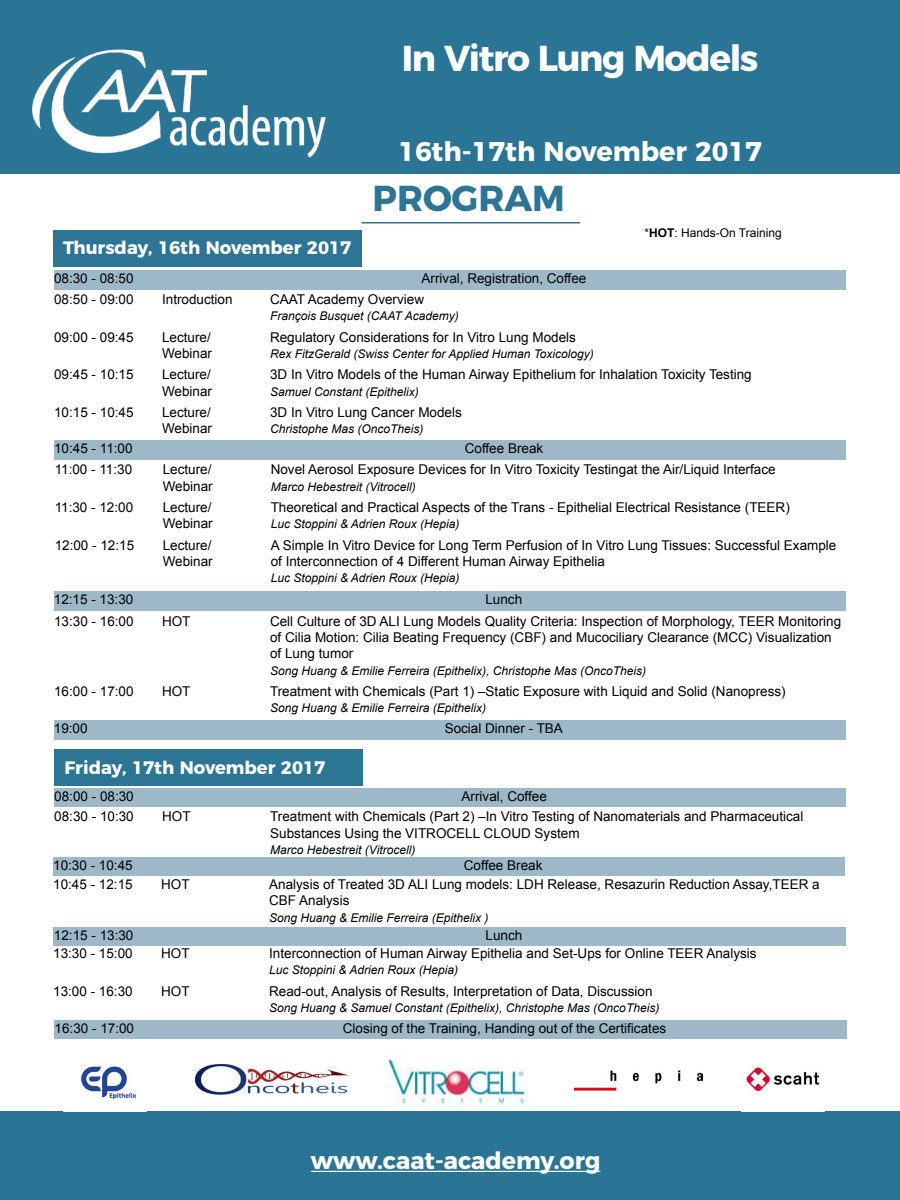
<style>
.page{position:relative;width:900px;height:1200px;background:#fff}
.page>*{position:absolute;margin:0;border:0;box-sizing:border-box;transform-origin:0 0}
.t1{font:700 36px "Montserrat";letter-spacing:-.04em;color:#fff}
.t2{font:700 36px "Montserrat";color:#2c7595}
.t3{font:700 27px "Montserrat";color:#fff}
.t4{font:700 23.7px "Montserrat";color:#fff}
.t5{font:700 18px "Montserrat";color:#fff}
.t6{font:13.5px/16.2px "Arial";color:#000}
.t7{font:italic 12px "Arial";color:#000}
.t8{font:12px "Arial";color:#000}
.s1{font-weight:700}
</style>
<div class="page">
<div style="left:0;top:0;width:900px;height:174px;background:#2a7595"></div>
<img style="left:32px;top:49px;width:294px;height:109px">
<div style="left:0;top:1112px;width:900px;height:88px;background:#2a7595"></div>
<hr style="left:311px;top:1171px;width:289px;height:1px;background:#fff">
<hr style="left:362px;top:222px;width:218px;height:2px;background:#2c7595">
<div style="left:53px;top:231px;width:309px;height:36px;background:#2c7595"></div>
<div style="left:54px;top:270px;width:792px;height:20px;background:#9db9c8"></div>
<div style="left:54px;top:440px;width:792px;height:19px;background:#9db9c8"></div>
<div style="left:54px;top:591px;width:792px;height:19px;background:#9db9c8"></div>
<div style="left:54px;top:720px;width:792px;height:19px;background:#9db9c8"></div>
<div style="left:55px;top:749px;width:308px;height:36px;background:#2c7595"></div>
<div style="left:54px;top:788px;width:792px;height:19px;background:#9db9c8"></div>
<div style="left:53px;top:857px;width:792px;height:19px;background:#9db9c8"></div>
<div style="left:54px;top:927px;width:792px;height:19px;background:#9db9c8"></div>
<img style="left:81px;top:1066px;width:56px;height:34px">
<img style="left:196px;top:1065px;width:151px;height:30px">
<img style="left:387px;top:1058px;width:141px;height:48px">
<img style="left:746px;top:1067px;width:74px;height:25px">
<img style="left:574px;top:1070px;width:128px;height:21px">
<div style="left:55px;top:1020px;width:792px;height:19px;background:#9db9c8"></div>
<h1 class="t1" style="left:402px;top:28px;width:358px">In Vitro Lung Models</h1>
<h2 class="t3" style="left:398px;top:129px;width:365px">16th-17th November 2017</h2>
<h1 class="t2" style="left:373px;top:169px;width:194px">PROGRAM</h1>
<p class="t8" style="left:644px;top:225px;width:139px">*<span class="s1">HOT</span>: Hands-On Training</p>
<h3 class="t5" style="left:63px;top:233px;width:290px">Thursday, 16th November 2017</h3>
<p class="t6" style="left:54px;top:270px;width:81px">08:30 - 08:50</p>
<p class="t6" style="left:422px;top:270px;width:166px">Arrival, Registration, Coffee</p>
<p class="t6" style="left:54px;top:291px;width:81px">08:50 - 09:00</p>
<p class="t6" style="left:162px;top:291px;width:72px">Introduction</p>
<p class="t6" style="left:270px;top:291px;width:156px">CAAT Academy Overview</p>
<p class="t7" style="left:270px;top:308px;width:190px">François Busquet (CAAT Academy)</p>
<p class="t6" style="left:54px;top:329px;width:81px">09:00 - 09:45</p>
<p class="t6" style="left:162px;top:329px;width:50px">Lecture/</p>
<p class="t6" style="left:270px;top:329px;width:307px">Regulatory Considerations for In Vitro Lung Models</p>
<p class="t6" style="left:162px;top:345px;width:52px">Webinar</p>
<p class="t7" style="left:270px;top:346px;width:325px">Rex FitzGerald (Swiss Center for Applied Human Toxicology)</p>
<p class="t6" style="left:54px;top:367px;width:81px">09:45 - 10:15</p>
<p class="t6" style="left:162px;top:367px;width:50px">Lecture/</p>
<p class="t6" style="left:270px;top:367px;width:483px">3D In Vitro Models of the Human Airway Epithelium for Inhalation Toxicity Testing</p>
<p class="t6" style="left:162px;top:383px;width:52px">Webinar</p>
<p class="t7" style="left:270px;top:384px;width:150px">Samuel Constant (Epithelix)</p>
<p class="t6" style="left:54px;top:405px;width:81px">10:15 - 10:45</p>
<p class="t6" style="left:162px;top:405px;width:50px">Lecture/</p>
<p class="t6" style="left:270px;top:405px;width:193px">3D In Vitro Lung Cancer Models</p>
<p class="t6" style="left:162px;top:421px;width:52px">Webinar</p>
<p class="t7" style="left:270px;top:421px;width:155px">Christophe Mas (OncoTheis)</p>
<p class="t6" style="left:54px;top:440px;width:80px">10:45 - 11:00</p>
<p class="t6" style="left:465px;top:440px;width:80px">Coffee Break</p>
<p class="t6" style="left:55px;top:462px;width:79px">11:00 - 11:30</p>
<p class="t6" style="left:163px;top:462px;width:50px">Lecture/</p>
<p class="t6" style="left:271px;top:462px;width:506px">Novel Aerosol Exposure Devices for In Vitro Toxicity Testingat the Air/Liquid Interface</p>
<p class="t6" style="left:163px;top:478px;width:52px">Webinar</p>
<p class="t7" style="left:271px;top:479px;width:147px">Marco Hebestreit (Vitrocell)</p>
<p class="t6" style="left:55px;top:499px;width:80px">11:30 - 12:00</p>
<p class="t6" style="left:163px;top:499px;width:50px">Lecture/</p>
<p class="t6" style="left:271px;top:499px;width:521px">Theoretical and Practical Aspects of the Trans - Epithelial Electrical Resistance (TEER)</p>
<p class="t6" style="left:163px;top:516px;width:52px">Webinar</p>
<p class="t7" style="left:271px;top:516px;width:190px">Luc Stoppini &amp; Adrien Roux (Hepia)</p>
<p class="t6" style="left:55px;top:537px;width:81px">12:00 - 12:15</p>
<p class="t6" style="left:163px;top:537px;width:50px">Lecture/</p>
<p class="t6" style="left:271px;top:537px;width:567px">A Simple In Vitro Device for Long Term Perfusion of In Vitro Lung Tissues: Successful Example</p>
<p class="t6" style="left:163px;top:553px;width:52px">Webinar</p>
<p class="t6" style="left:271px;top:553px;width:336px">of Interconnection of 4 Different Human Airway Epithelia</p>
<p class="t7" style="left:271px;top:570px;width:190px">Luc Stoppini &amp; Adrien Roux (Hepia)</p>
<p class="t6" style="left:54px;top:591px;width:81px">12:15 - 13:30</p>
<p class="t6" style="left:485px;top:591px;width:38px">Lunch</p>
<p class="t6" style="left:54px;top:613px;width:81px">13:30 - 16:00</p>
<p class="t6" style="left:162px;top:613px;width:30px">HOT</p>
<p class="t6" style="left:270px;top:613px;width:573px">Cell Culture of 3D ALI Lung Models Quality Criteria: Inspection of Morphology, TEER Monitoring of Cilia Motion: Cilia Beating Frequency (CBF) and Mucociliary Clearance (MCC) Visualization of Lung tumor</p>
<p class="t7" style="left:270px;top:663px;width:378px">Song Huang &amp; Emilie Ferreira (Epithelix), Christophe Mas (OncoTheis)</p>
<p class="t6" style="left:54px;top:684px;width:81px">16:00 - 17:00</p>
<p class="t6" style="left:162px;top:684px;width:30px">HOT</p>
<p class="t6" style="left:270px;top:684px;width:517px">Treatment with Chemicals (Part 1) –Static Exposure with Liquid and Solid (Nanopress)</p>
<p class="t7" style="left:270px;top:700px;width:218px">Song Huang &amp; Emilie Ferreira (Epithelix)</p>
<p class="t6" style="left:54px;top:720px;width:35px">19:00</p>
<p class="t6" style="left:445px;top:720px;width:120px">Social Dinner - TBA</p>
<h3 class="t5" style="left:64px;top:753px;width:263px">Friday, 17th November 2017</h3>
<p class="t6" style="left:54px;top:789px;width:81px">08:00 - 08:30</p>
<p class="t6" style="left:462px;top:789px;width:87px">Arrival, Coffee</p>
<p class="t6" style="left:54px;top:809px;width:81px">08:30 - 10:30</p>
<p class="t6" style="left:162px;top:809px;width:30px">HOT</p>
<p class="t6" style="left:270px;top:809px;width:535px">Treatment with Chemicals (Part 2) –In Vitro Testing of Nanomaterials and Pharmaceutical<br>Substances Using the VITROCELL CLOUD System</p>
<p class="t7" style="left:270px;top:842px;width:147px">Marco Hebestreit (Vitrocell)</p>
<p class="t6" style="left:53px;top:876px;width:81px">10:45 - 12:15</p>
<p class="t6" style="left:161px;top:876px;width:30px">HOT</p>
<p class="t6" style="left:269px;top:876px;width:552px">Analysis of Treated 3D ALI Lung models: LDH Release, Resazurin Reduction Assay,TEER a<br>CBF Analysis</p>
<p class="t7" style="left:269px;top:910px;width:221px">Song Huang &amp; Emilie Ferreira (Epithelix )</p>
<p class="t6" style="left:53px;top:946px;width:81px">13:30 - 15:00</p>
<p class="t6" style="left:161px;top:946px;width:30px">HOT</p>
<p class="t6" style="left:269px;top:946px;width:489px">Interconnection of Human Airway Epithelia and Set-Ups for Online TEER Analysis</p>
<p class="t7" style="left:269px;top:962px;width:190px">Luc Stoppini &amp; Adrien Roux (Hepia)</p>
<p class="t6" style="left:53px;top:983px;width:81px">13:00 - 16:30</p>
<p class="t6" style="left:161px;top:983px;width:30px">HOT</p>
<p class="t6" style="left:269px;top:983px;width:385px">Read-out, Analysis of Results, Interpretation of Data, Discussion</p>
<p class="t7" style="left:269px;top:1000px;width:392px">Song Huang &amp; Samuel Constant (Epithelix), Christophe Mas (OncoTheis)</p>
<p class="t6" style="left:53px;top:858px;width:81px">10:30 - 10:45</p>
<p class="t6" style="left:464px;top:858px;width:80px">Coffee Break</p>
<p class="t6" style="left:54px;top:927px;width:81px">12:15 - 13:30</p>
<p class="t6" style="left:486px;top:927px;width:38px">Lunch</p>
<p class="t6" style="left:55px;top:1020px;width:81px">16:30 - 17:00</p>
<p class="t6" style="left:343px;top:1020px;width:325px">Closing of the Training, Handing out of the Certificates</p>
<h3 class="t4" style="left:311px;top:1141px;width:291px">www.caat-academy.org</h3>
</div>
